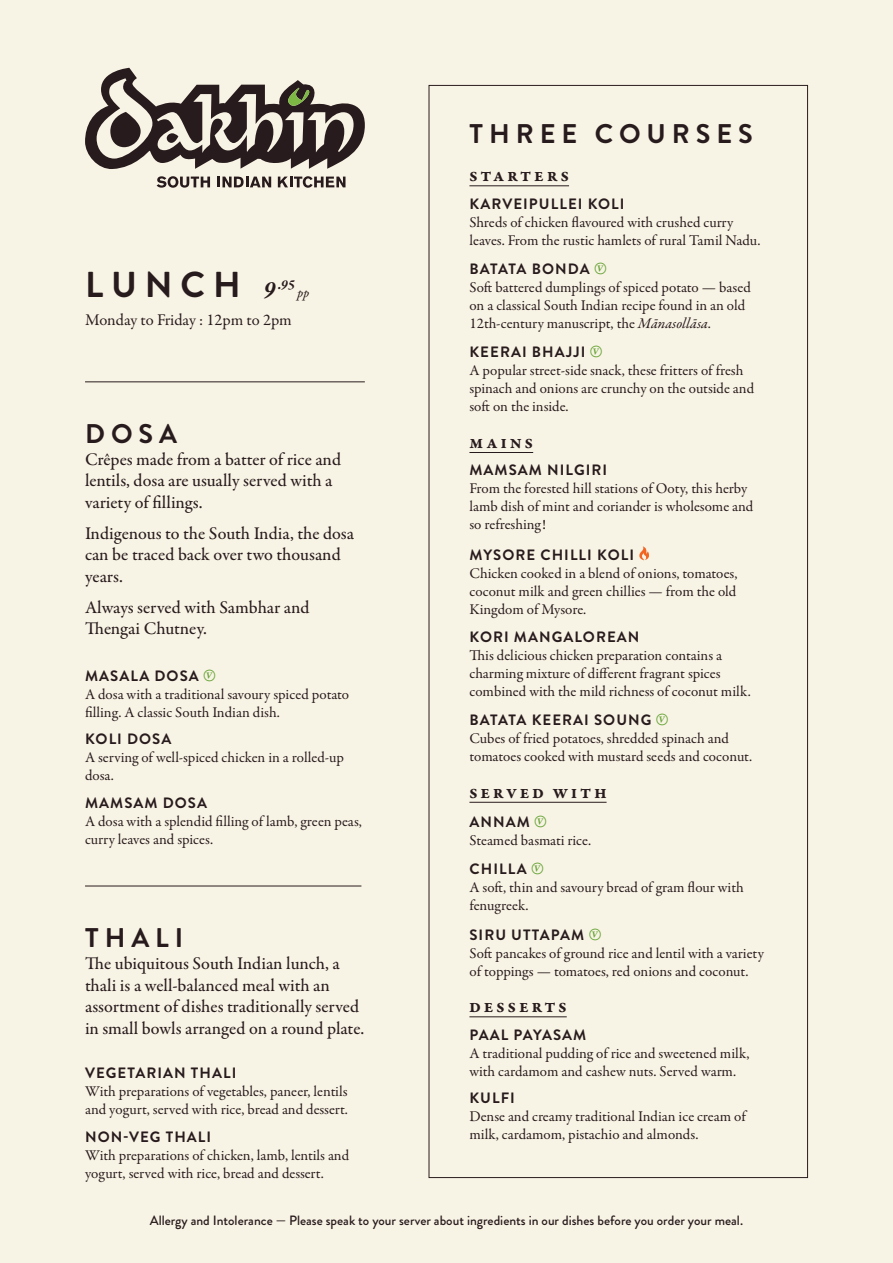
<style>
.page{position:relative;width:893px;height:1263px;background:#f8f4e5}
.page>*{position:absolute;margin:0;border:0;box-sizing:border-box;transform-origin:0 0}
.t1{font:700 36px "Brandon Grotesque";letter-spacing:.22em;color:#281b1d}
.t2{font:700 27px "Brandon Grotesque";letter-spacing:.22em;color:#281b1d}
.t3{font:500 18px/21.6px "Garamond Premr Pro";color:#281b1d}
.t4{font:16.5px "Garamond Premr Pro";letter-spacing:-.005em;color:#281b1d}
.t5{font:15px/18px "Garamond Premr Pro";color:#281b1d}
.t6{font:700 15px "Brandon Grotesque";letter-spacing:.07em;color:#281b1d}
.t7{font:15px "Garamond Premr Pro Bd Capt";letter-spacing:.21em;color:#281b1d}
.t8{font:500 13.5px "Brandon Grotesque";color:#281b1d}
.t9{font:13.5px "Garamond Premr Pro Med It";color:#281b1d}
.s1{font-family:"Garamond Premr Pro";font-style:italic;font-size:24px}
.s2{font-family:"STIX General";font-style:italic;font-size:16.5px;color:#67a337}
.s3{font-style:italic}
</style>
<div class="page">
<svg style="left:85px;top:68px;width:280px;height:101px"></svg>
<svg style="left:157px;top:176px;width:53px;height:12px"></svg>
<svg style="left:217px;top:177px;width:54px;height:10px"></svg>
<svg style="left:278px;top:176px;width:67px;height:12px"></svg>
<hr style="left:469px;top:185px;width:100px;height:1px;background:#281b1d">
<hr style="left:469px;top:452px;width:64px;height:1px;background:#281b1d">
<svg style="left:639px;top:546px;width:10px;height:14px"></svg>
<hr style="left:469px;top:802px;width:138px;height:1px;background:#281b1d">
<hr style="left:469px;top:1016px;width:98px;height:1px;background:#281b1d">
<hr style="left:85px;top:886px;width:276px;height:1px;background:#281b1d">
<hr style="left:85px;top:381px;width:280px;height:1px;background:#281b1d">
<h1 class="t1" style="left:85px;top:259px;width:211px">LUNCH <span class="s1">9</span><sup>.95</sup></h1>
<p class="t9" style="left:297px;top:284px;width:13px">pp</p>
<p class="t4" style="left:85px;top:310px;width:208px">Monday to Friday : 12pm to 2pm</p>
<h2 class="t2" style="left:85px;top:415px;width:93px">DOSA</h2>
<p class="t3" style="left:85px;top:449px;width:258px">Crêpes made from a batter of rice and lentils, dosa are usually served with a variety of fillings.</p>
<p class="t3" style="left:85px;top:523px;width:270px">Indigenous to the South India, the dosa can be traced back over two thousand years.</p>
<p class="t3" style="left:85px;top:596px;width:226px">Always served with Sambhar and<br>Thengai Chutney.</p>
<p class="t6" style="left:85px;top:665px;width:132px">MASALA DOSA <span class="s2">Ⓥ</span></p>
<p class="t5" style="left:85px;top:685px;width:266px">A dosa with a traditional savoury spiced potato filling. A classic South Indian dish.</p>
<p class="t6" style="left:85px;top:728px;width:88px">KOLI DOSA</p>
<p class="t5" style="left:85px;top:749px;width:260px">A serving of well-spiced chicken in a rolled-up dosa.</p>
<p class="t6" style="left:85px;top:792px;width:123px">MAMSAM DOSA</p>
<p class="t5" style="left:85px;top:812px;width:278px">A dosa with a splendid filling of lamb, green peas, curry leaves and spices.</p>
<h2 class="t2" style="left:85px;top:919px;width:100px">THALI</h2>
<p class="t3" style="left:85px;top:953px;width:281px">The ubiquitous South Indian lunch, a thali is a well-balanced meal with an assortment of dishes traditionally served in small bowls arranged on a round plate.</p>
<p class="t6" style="left:85px;top:1063px;width:153px">VEGETARIAN THALI</p>
<p class="t5" style="left:85px;top:1083px;width:264px">With preparations of vegetables, paneer, lentils and yogurt, served with rice, bread and dessert.</p>
<p class="t6" style="left:85px;top:1126px;width:128px">NON-VEG THALI</p>
<p class="t5" style="left:85px;top:1146px;width:266px">With preparations of chicken, lamb, lentils and yogurt, served with rice, bread and dessert.</p>
<h2 class="t2" style="left:470px;top:114px;width:285px">THREE COURSES</h2>
<p class="t7" style="left:469px;top:167px;width:101px">STARTERS</p>
<p class="t6" style="left:469px;top:193px;width:157px">KARVEIPULLEI KOLI</p>
<p class="t5" style="left:469px;top:213px;width:293px">Shreds of chicken flavoured with crushed curry leaves. From the rustic hamlets of rural Tamil Nadu.</p>
<p class="t6" style="left:469px;top:258px;width:138px">BATATA BONDA <span class="s2">Ⓥ</span></p>
<p class="t5" style="left:469px;top:279px;width:283px">Soft battered dumplings of spiced potato — based on a classical South Indian recipe found in an old<br>12th-century manuscript, the <span class="s3">Mānasollāsa</span>.</p>
<p class="t6" style="left:469px;top:342px;width:134px">KEERAI BHAJJI <span class="s2">Ⓥ</span></p>
<p class="t5" style="left:469px;top:362px;width:286px">A popular street-side snack, these fritters of fresh spinach and onions are crunchy on the outside and soft on the inside.</p>
<p class="t7" style="left:469px;top:434px;width:65px">MAINS</p>
<p class="t6" style="left:469px;top:460px;width:139px">MAMSAM NILGIRI</p>
<p class="t5" style="left:469px;top:480px;width:285px">From the forested hill stations of Ooty, this herby lamb dish of mint and coriander is wholesome and so refreshing!</p>
<p class="t6" style="left:469px;top:545px;width:166px">MYSORE CHILLI KOLI</p>
<p class="t5" style="left:469px;top:565px;width:269px;text-align:justify">Chicken cooked in a blend of onions, tomatoes, coconut milk and green chillies — from the old Kingdom of Mysore.</p>
<p class="t6" style="left:469px;top:626px;width:172px">KORI MANGALOREAN</p>
<p class="t5" style="left:469px;top:646px;width:283px">This delicious chicken preparation contains a charming mixture of different fragrant spices combined with the mild richness of coconut milk.</p>
<p class="t6" style="left:469px;top:710px;width:200px">BATATA KEERAI SOUNG <span class="s2">Ⓥ</span></p>
<p class="t5" style="left:469px;top:730px;width:284px">Cubes of fried potatoes, shredded spinach and tomatoes cooked with mustard seeds and coconut.</p>
<p class="t7" style="left:469px;top:784px;width:139px">SERVED WITH</p>
<p class="t6" style="left:469px;top:811px;width:78px">ANNAM <span class="s2">Ⓥ</span></p>
<p class="t5" style="left:469px;top:832px;width:123px">Steamed basmati rice.</p>
<p class="t6" style="left:469px;top:859px;width:75px">CHILLA <span class="s2">Ⓥ</span></p>
<p class="t5" style="left:469px;top:879px;width:276px">A soft, thin and savoury bread of gram flour with fenugreek.</p>
<p class="t6" style="left:469px;top:924px;width:133px">SIRU UTTAPAM <span class="s2">Ⓥ</span></p>
<p class="t5" style="left:469px;top:944px;width:296px">Soft pancakes of ground rice and lentil with a variety of toppings — tomatoes, red onions and coconut.</p>
<p class="t7" style="left:469px;top:998px;width:99px">DESSERTS</p>
<p class="t6" style="left:469px;top:1024px;width:118px">PAAL PAYASAM</p>
<p class="t5" style="left:469px;top:1044px;width:281px">A traditional pudding of rice and sweetened milk, with cardamom and cashew nuts. Served warm.</p>
<p class="t6" style="left:469px;top:1087px;width:47px">KULFI</p>
<p class="t5" style="left:469px;top:1108px;width:278px">Dense and creamy traditional Indian ice cream of milk, cardamom, pistachio and almonds.</p>
<p class="t8" style="left:150px;top:1211px;width:595px">Allergy and Intolerance — Please speak to your server about ingredients in our dishes before you order your meal.</p>
</div>
